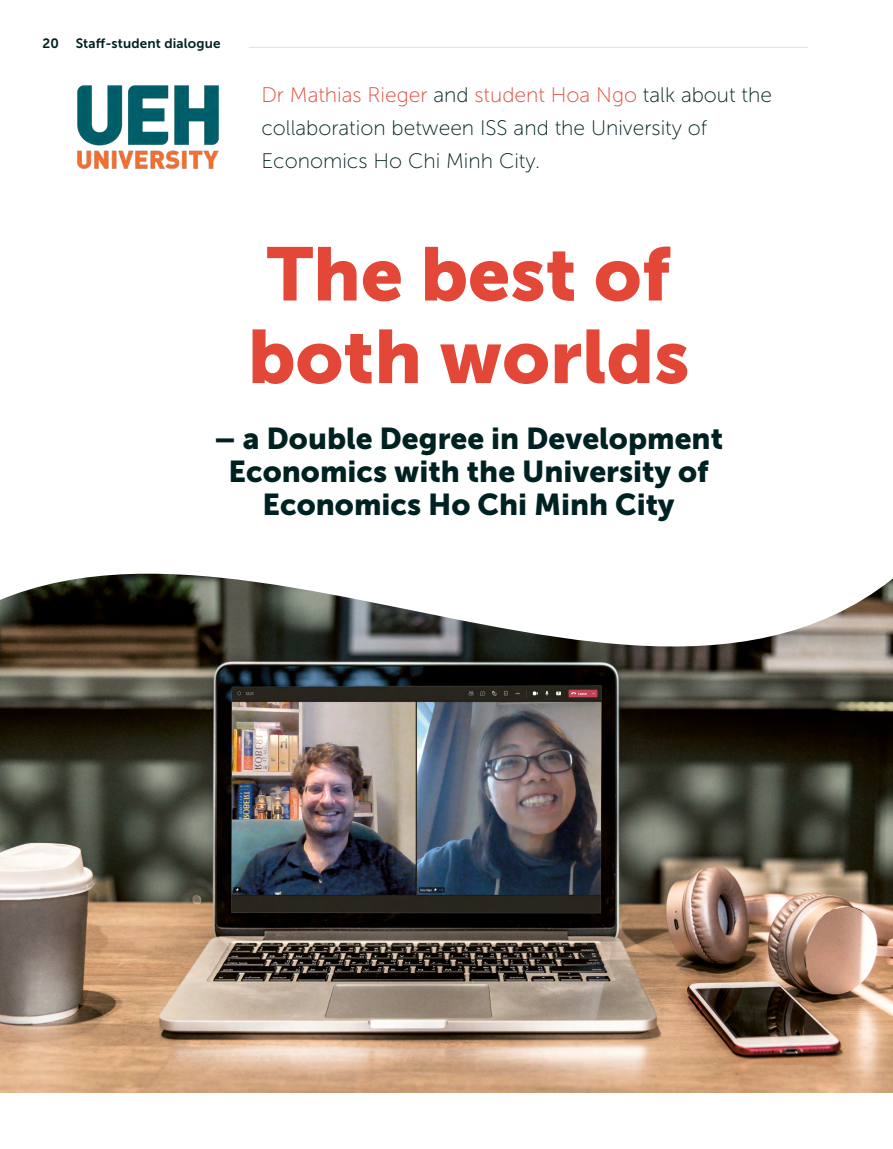
<style>
.page{position:relative;width:893px;height:1149px;background:#fff}
.page>*{position:absolute;margin:0;border:0;box-sizing:border-box;transform-origin:0 0}
.Titel{font:75px/82.5px "Museo Sans 900";color:#e34738}
.Subtitel{font:30px/33px "Museo Sans 900";color:#002121;text-align:center}
.Intro{font:21px/33px "Museo Sans 100";color:#002121}
.t1{font:13.5px "Museo Sans 700";letter-spacing:.01em;color:#002121}
.s1{color:#e34738}
</style>
<div class="page">
<img style="left:0;top:838px;width:893px;height:254px">
<img style="left:0;top:573px;width:893px;height:265px">
<hr style="left:249px;top:47px;width:559px;height:1px;background:#e0e0df">
<img style="left:77px;top:85px;width:142px;height:84px">
<p class="t1" style="left:43px;top:35px;width:18px">20</p>
<p class="t1" style="left:76px;top:35px;width:146px">Staff-student dialogue</p>
<p class="Intro" style="left:261px;top:78px;width:512px"><span class="s1">Dr Mathias Rieger</span> and <span class="s1">student Hoa Ngo</span> talk about the collaboration between ISS and the University of<br>Economics Ho Chi Minh City.</p>
<p class="Titel" style="left:248px;top:232px;width:443px">The best of both worlds</p>
<p class="Subtitel" style="left:214px;top:422px;width:510px">– a Double Degree in Development<br>Economics with the University of<br>Economics Ho Chi Minh City</p>
</div>
